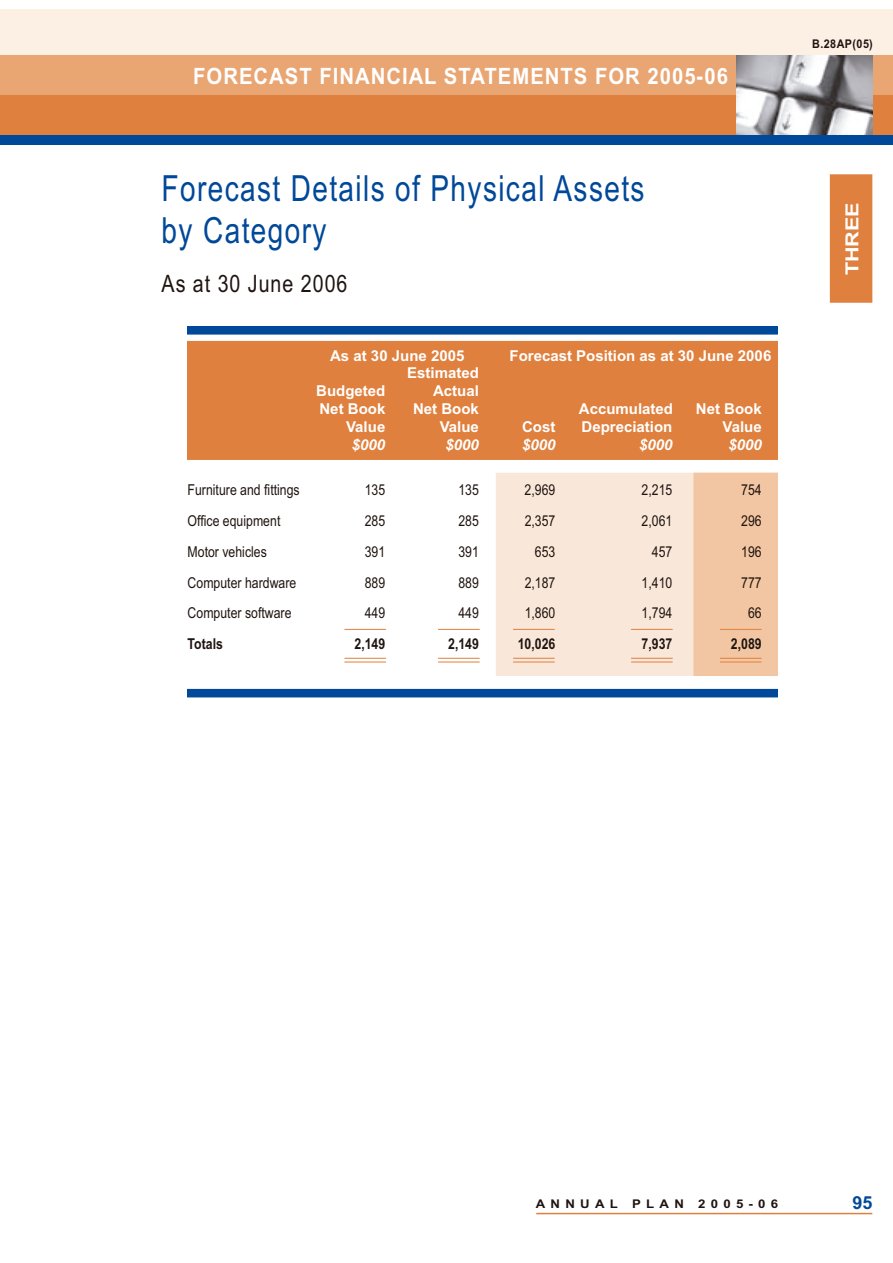
<style>
.page{position:relative;width:893px;height:1263px;background:#fff}
.page>*{position:absolute;margin:0;border:0;box-sizing:border-box;transform-origin:0 0}
.t1{font:36px/42px "Arial Narrow";letter-spacing:.04em;color:#004899;scale:.95 1}
.t2{font:24px "Arial Narrow";letter-spacing:.04em;color:#1f1410}
.t3{font:700 22.5px "Arial Narrow";letter-spacing:.04em;color:#fff;scale:1.1 1}
.t4{font:700 18px "Arial";color:#fff;scale:1.2 1}
.t5{font:700 18px "Arial";color:#004899}
.t6{font:15px "Arial Narrow";color:#1f1410}
.t7{font:700 15px "Arial";color:#fff}
.t8{font:700 15px "Arial Narrow";color:#1f1410}
.t9{font:italic 700 15px "Arial";color:#fff}
.t10{font:700 12px "Arial";letter-spacing:.4em;color:#1f1410;scale:1.1 1}
.t11{font:700 12px "Arial";letter-spacing:.4em;color:#1f1410;scale:.9 1}
</style>
<div class="page">
<div style="left:0;top:60px;width:13px;height:82px;background:#df803e"></div>
<div style="left:0;top:18px;width:13px;height:77px;background:#e9a572"></div>
<div style="left:0;top:135px;width:13px;height:10px;background:#004899"></div>
<div style="left:0;top:9px;width:13px;height:46px;background:#fcefe4"></div>
<div style="left:831px;top:175px;width:41px;height:127px;background:#df803e"></div>
<div style="left:830px;top:174px;width:42px;height:129px;border:2px solid #df803e"></div>
<hr style="left:536px;top:1213px;width:336px;height:1px;background:#df803e">
<div style="left:13px;top:60px;width:880px;height:82px;background:#df803e"></div>
<div style="left:13px;top:18px;width:880px;height:77px;background:#e9a572"></div>
<img style="left:736px;top:55px;width:136px;height:80px">
<div style="left:13px;top:135px;width:880px;height:10px;background:#004899"></div>
<div style="left:13px;top:9px;width:880px;height:46px;background:#fcefe4"></div>
<div style="left:497px;top:473px;width:293px;height:202px;background:#f9e8d9"></div>
<div style="left:496px;top:473px;width:295px;height:203px;border:2px solid #f9e8d9"></div>
<div style="left:175px;top:342px;width:616px;height:117px;background:#df803e"></div>
<div style="left:174px;top:341px;width:618px;height:119px;border:2px solid #df803e"></div>
<div style="left:175px;top:690px;width:614px;height:7px;background:#004899"></div>
<div style="left:174px;top:689px;width:616px;height:8px;border:2px solid #004899"></div>
<div style="left:175px;top:327px;width:615px;height:7px;background:#004899"></div>
<div style="left:174px;top:326px;width:617px;height:9px;border:2px solid #004899"></div>
<div style="left:161px;top:318px;width:26px;height:395px;background:#fff"></div>
<div style="left:694px;top:473px;width:96px;height:202px;background:#f2c6a2"></div>
<div style="left:693px;top:473px;width:98px;height:203px;border:2px solid #f2c6a2"></div>
<div style="left:778px;top:318px;width:25px;height:388px;background:#fff"></div>
<hr style="left:720px;top:629px;width:42px;height:1px;background:#df803e">
<hr style="left:720px;top:658px;width:42px;height:1px;background:#df803e">
<hr style="left:720px;top:662px;width:42px;height:1px;background:#df803e">
<hr style="left:631px;top:629px;width:42px;height:1px;background:#df803e">
<hr style="left:631px;top:658px;width:42px;height:1px;background:#df803e">
<hr style="left:631px;top:662px;width:42px;height:1px;background:#df803e">
<hr style="left:513px;top:629px;width:42px;height:1px;background:#df803e">
<hr style="left:513px;top:658px;width:42px;height:1px;background:#df803e">
<hr style="left:513px;top:662px;width:42px;height:1px;background:#df803e">
<hr style="left:438px;top:629px;width:42px;height:1px;background:#df803e">
<hr style="left:438px;top:658px;width:42px;height:1px;background:#df803e">
<hr style="left:438px;top:662px;width:42px;height:1px;background:#df803e">
<hr style="left:344px;top:629px;width:42px;height:1px;background:#df803e">
<hr style="left:344px;top:658px;width:42px;height:1px;background:#df803e">
<hr style="left:344px;top:662px;width:42px;height:1px;background:#df803e">
<h3 class="t3" style="left:193px;top:68px;width:488px">FORECAST FINANCIAL STATEMENTS FOR 2005-06</h3>
<h1 class="t1" style="left:162px;top:171px;width:510px">Forecast Details of Physical Assets by Category</h1>
<h2 class="t2" style="left:162px;top:274px;width:187px">As at 30 June 2006</h2>
<p class="t7" style="left:330px;top:350px;width:136px">As at 30 June 2005</p>
<p class="t7" style="left:509px;top:350px;width:263px">Forecast Position as at 30 June 2006</p>
<p class="t7" style="left:407px;top:367px;width:73px">Estimated</p>
<p class="t7" style="left:316px;top:385px;width:71px">Budgeted</p>
<p class="t7" style="left:433px;top:385px;width:47px">Actual</p>
<p class="t7" style="left:319px;top:403px;width:67px">Net Book</p>
<p class="t7" style="left:413px;top:403px;width:67px">Net Book</p>
<p class="t7" style="left:579px;top:403px;width:96px">Accumulated</p>
<p class="t7" style="left:696px;top:403px;width:67px">Net Book</p>
<p class="t7" style="left:346px;top:421px;width:41px">Value</p>
<p class="t7" style="left:440px;top:421px;width:41px">Value</p>
<p class="t7" style="left:522px;top:421px;width:35px">Cost</p>
<p class="t7" style="left:581px;top:421px;width:92px">Depreciation</p>
<p class="t7" style="left:722px;top:421px;width:41px">Value</p>
<p class="t9" style="left:352px;top:439px;width:35px">$000</p>
<p class="t9" style="left:446px;top:439px;width:35px">$000</p>
<p class="t9" style="left:522px;top:439px;width:35px">$000</p>
<p class="t9" style="left:639px;top:439px;width:35px">$000</p>
<p class="t9" style="left:728px;top:439px;width:35px">$000</p>
<p class="t6" style="left:188px;top:485px;width:114px">Furniture and fittings</p>
<p class="t6" style="left:365px;top:485px;width:22px">135</p>
<p class="t6" style="left:458px;top:485px;width:22px">135</p>
<p class="t6" style="left:525px;top:485px;width:32px">2,969</p>
<p class="t6" style="left:642px;top:485px;width:32px">2,215</p>
<p class="t6" style="left:741px;top:485px;width:22px">754</p>
<p class="t6" style="left:188px;top:515px;width:94px">Office equipment</p>
<p class="t6" style="left:365px;top:515px;width:22px">285</p>
<p class="t6" style="left:458px;top:515px;width:22px">285</p>
<p class="t6" style="left:525px;top:515px;width:32px">2,357</p>
<p class="t6" style="left:642px;top:515px;width:32px">2,061</p>
<p class="t6" style="left:741px;top:515px;width:22px">296</p>
<p class="t6" style="left:188px;top:546px;width:81px">Motor vehicles</p>
<p class="t6" style="left:365px;top:546px;width:22px">391</p>
<p class="t6" style="left:458px;top:546px;width:22px">391</p>
<p class="t6" style="left:535px;top:546px;width:22px">653</p>
<p class="t6" style="left:652px;top:546px;width:22px">457</p>
<p class="t6" style="left:741px;top:546px;width:22px">196</p>
<p class="t6" style="left:188px;top:577px;width:110px">Computer hardware</p>
<p class="t6" style="left:365px;top:577px;width:22px">889</p>
<p class="t6" style="left:458px;top:577px;width:22px">889</p>
<p class="t6" style="left:525px;top:577px;width:32px">2,187</p>
<p class="t6" style="left:642px;top:577px;width:32px">1,410</p>
<p class="t6" style="left:741px;top:577px;width:22px">777</p>
<p class="t6" style="left:188px;top:608px;width:105px">Computer software</p>
<p class="t6" style="left:365px;top:608px;width:22px">449</p>
<p class="t6" style="left:458px;top:608px;width:22px">449</p>
<p class="t6" style="left:525px;top:608px;width:32px">1,860</p>
<p class="t6" style="left:642px;top:608px;width:32px">1,794</p>
<p class="t6" style="left:748px;top:608px;width:15px">66</p>
<p class="t8" style="left:188px;top:638px;width:37px">Totals</p>
<p class="t8" style="left:355px;top:638px;width:32px">2,149</p>
<p class="t8" style="left:448px;top:638px;width:32px">2,149</p>
<p class="t8" style="left:518px;top:638px;width:39px">10,026</p>
<p class="t8" style="left:642px;top:638px;width:32px">7,937</p>
<p class="t8" style="left:731px;top:638px;width:32px">2,089</p>
<p class="t11" style="left:812px;top:40px;width:69px">B.28AP(05)</p>
<p class="t4" style="left:846px;top:275px;width:63px;rotate:-90deg">THREE</p>
<p class="t10" style="left:536px;top:1200px;width:222px">ANNUAL PLAN 2005-06</p>
<p class="t5" style="left:853px;top:1196px;width:22px">95</p>
</div>
